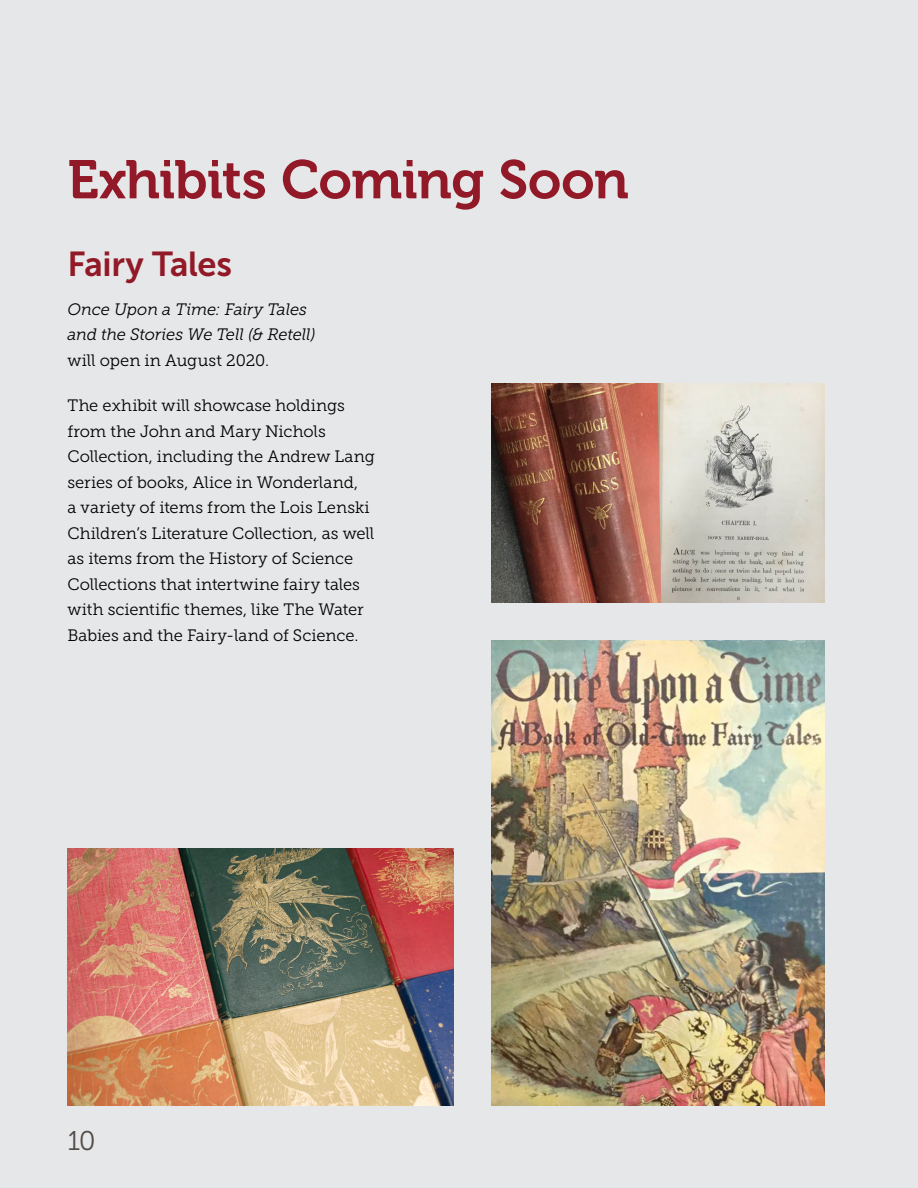
<style>
.page{position:relative;width:918px;height:1188px;background:#e6e7e8}
.page>*{position:absolute;margin:0;border:0;box-sizing:border-box;transform-origin:0 0}
.t1{font:54px "Museo 700";letter-spacing:-.01em;color:#921927}
.t2{font:34.5px "Museo Sans 700";letter-spacing:-.01em;color:#921927}
.t3{font:27px "Museo 300";color:#524b48}
.t4{font:16.5px/25.5px "Museo Slab 300";color:#000}
.t5{font:italic 16.5px/25.5px "Museo Slab 300";letter-spacing:-.01em;color:#000}
</style>
<div class="page">
<img style="left:492px;top:384px;width:332px;height:218px">
<img style="left:492px;top:641px;width:332px;height:464px">
<img style="left:68px;top:849px;width:386px;height:257px">
<h1 class="t1" style="left:68px;top:150px;width:563px">Exhibits Coming Soon</h1>
<h2 class="t2" style="left:68px;top:245px;width:166px">Fairy Tales</h2>
<p class="t5" style="left:68px;top:296px;width:250px">Once Upon a Time: Fairy Tales and the Stories We Tell (&amp; Retell)</p>
<p class="t4" style="left:68px;top:347px;width:203px">will open in August 2020.</p>
<p class="t4" style="left:68px;top:393px;width:309px">The exhibit will showcase holdings from the John and Mary Nichols Collection, including the Andrew Lang series of books, Alice in Wonderland,<br>a variety of items from the Lois Lenski Children’s Literature Collection, as well as items from the History of Science Collections that intertwine fairy tales with scientific themes, like The Water Babies and the Fairy-land of Science.</p>
<h3 class="t3" style="left:68px;top:1126px;width:29px">10</h3>
</div>
